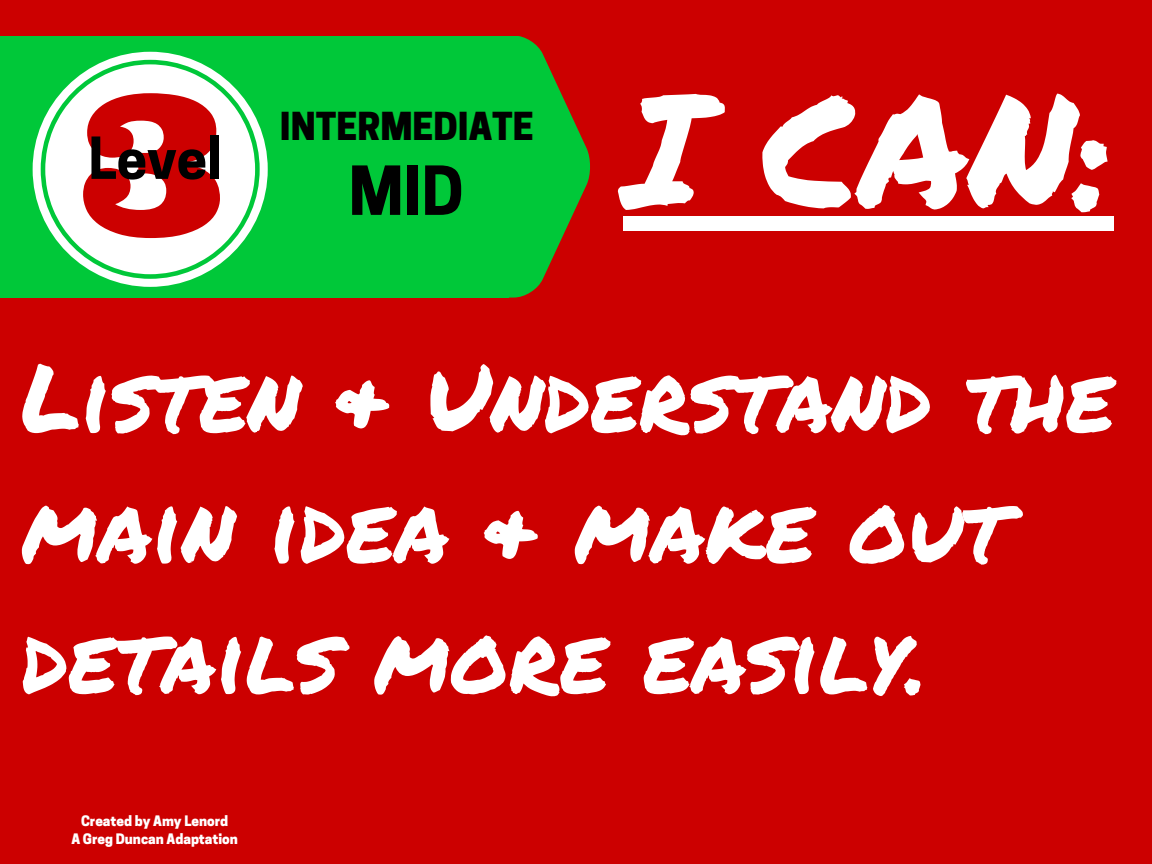
<style>
.page{position:relative;width:1152px;height:864px;background:#c00}
.page>*{position:absolute;margin:0;border:0;box-sizing:border-box;transform-origin:0 0}
.t1{font:156.9px "Permanent Marker";color:#fff}
.t2{font:93.6px/130.5px "Permanent Marker";color:#fff}
.t3{font:700 63.45px "Cooper Hewitt";color:#000}
.t4{font:700 54.3px "Cooper Hewitt";color:#000}
.t5{font:800 36.3px "Cooper Hewitt";color:#000}
.t6{font:800 13.65px/18px "Cooper Hewitt";color:#fff;text-align:center}
</style>
<div class="page">
<div style="left:0;top:37px;width:508px;height:261px;background:#00c839"></div>
<svg style="left:508px;top:37px;width:82px;height:261px"></svg>
<div style="left:623px;top:216px;width:81px;height:15px;background:#fff"></div>
<div style="left:704px;top:216px;width:58px;height:15px;background:#fff"></div>
<div style="left:762px;top:216px;width:96px;height:15px;background:#fff"></div>
<div style="left:858px;top:216px;width:111px;height:15px;background:#fff"></div>
<div style="left:969px;top:216px;width:107px;height:15px;background:#fff"></div>
<div style="left:1076px;top:216px;width:38px;height:15px;background:#fff"></div>
<svg style="left:33px;top:52px;width:235px;height:235px;fill:#fff"></svg>
<svg style="left:83px;top:93px;width:137px;height:145px;background:#dc5151"></svg>
<p class="t4" style="left:88px;top:138px;width:134px">Level</p>
<p class="t5" style="left:280px;top:112px;width:255px">INTERMEDIATE</p>
<p class="t3" style="left:349px;top:167px;width:117px">MID</p>
<h1 class="t1" style="left:623px;top:34px;width:492px">I CAN:</h1>
<p class="t2" style="left:21px;top:330px;width:1094px">Listen &amp; Understand the main idea &amp; make out details more easily.</p>
<p class="t6" style="left:71px;top:813px;width:168px">Created by Amy Lenord<br>A Greg Duncan Adaptation</p>
</div>
